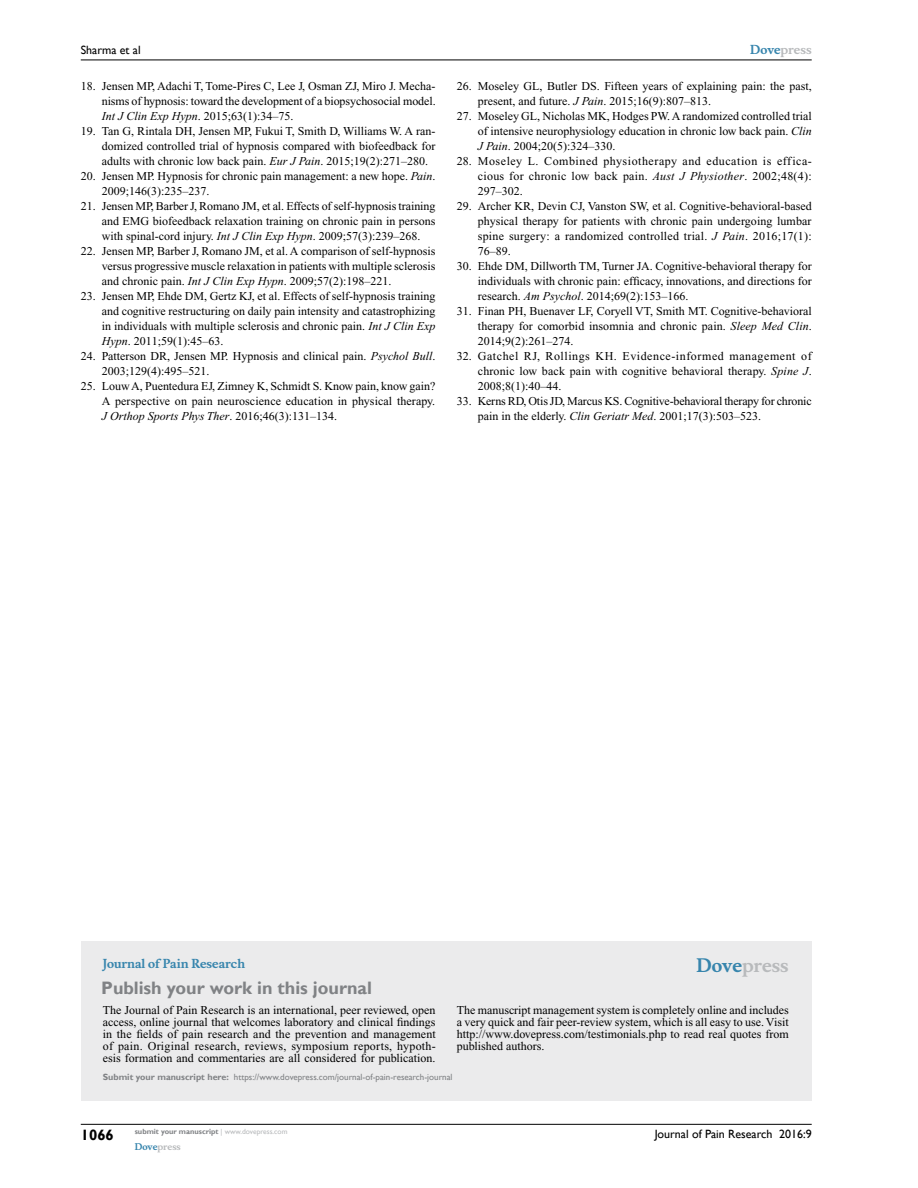
<style>
.page{position:relative;width:918px;height:1188px;background:#fff}
.page>*{position:absolute;margin:0;border:0;box-sizing:border-box;transform-origin:0 0}
.t1{font:700 18px "Gill Sans";color:#808285}
.t2{font:700 18px "Musee";color:#b8babc}
.t3{font:700 15px "Gill Sans";color:#000}
.t4{font:12px/15px "Times New Roman";color:#000;text-align:justify}
.t5{font:12px "Gill Sans";color:#000}
.t6{font:700 12px "Musee";color:#3785ad}
.t7{font:700 12px "Musee";color:#b8babc}
.t8{font:9px "Gill Sans";color:#808285}
.t9{font:700 9px "Musee";color:#b8babc}
.t10{font:700 7.5px "Gill Sans";color:#808285}
.s1{font-style:italic}
.s2{color:#3785ad}
.s3{font-weight:700}
.s4{font-weight:400;color:#b8babc}
</style>
<div class="page">
<div style="left:81px;top:941px;width:731px;height:159px;background:#ebebec"></div>
<hr style="left:81px;top:1124px;width:731px;height:1px;background:#000">
<hr style="left:81px;top:60px;width:731px;height:1px;background:#000">
<p class="t5" style="left:81px;top:43px;width:61px">Sharma et al</p>
<p class="t4" style="left:102px;top:79px;width:335px;text-indent:-21px">18. Jensen MP, Adachi T, Tome-Pires C, Lee J, Osman ZJ, Miro J. Mecha&shy;nisms of hypnosis: toward the development of a biopsychosocial model.<br><span class="s1">Int J Clin Exp Hypn</span>. 2015;63(1):34–75.</p>
<p class="t4" style="left:102px;top:124px;width:335px;text-indent:-21px">19. Tan G, Rintala DH, Jensen MP, Fukui T, Smith D, Williams W. A ran&shy;domized controlled trial of hypnosis compared with biofeedback for adults with chronic low back pain. <span class="s1">Eur J Pain</span>. 2015;19(2):271–280.</p>
<p class="t4" style="left:102px;top:169px;width:335px;text-indent:-21px">20. Jensen MP. Hypnosis for chronic pain management: a new hope. <span class="s1">Pain</span>.<br>2009;146(3):235–237.</p>
<p class="t4" style="left:102px;top:199px;width:335px;text-indent:-21px">21. Jensen MP, Barber J, Romano JM, et al. Effects of self-hypnosis training and EMG biofeedback relaxation training on chronic pain in persons with spinal-cord injury. <span class="s1">Int J Clin Exp Hypn</span>. 2009;57(3):239–268.</p>
<p class="t4" style="left:102px;top:244px;width:335px;text-indent:-21px">22. Jensen MP, Barber J, Romano JM, et al. A comparison of self-hypnosis versus progressive muscle relaxation in patients with multiple sclerosis and chronic pain. <span class="s1">Int J Clin Exp Hypn</span>. 2009;57(2):198–221.</p>
<p class="t4" style="left:102px;top:289px;width:335px;text-indent:-21px">23. Jensen MP, Ehde DM, Gertz KJ, et al. Effects of self-hypnosis training and cognitive restructuring on daily pain intensity and catastrophizing in individuals with multiple sclerosis and chronic pain. <span class="s1">Int J Clin Exp Hypn</span>. 2011;59(1):45–63.</p>
<p class="t4" style="left:102px;top:349px;width:335px;text-indent:-21px">24. Patterson DR, Jensen MP. Hypnosis and clinical pain. <span class="s1">Psychol Bull</span>.<br>2003;129(4):495–521.</p>
<p class="t4" style="left:102px;top:379px;width:335px;text-indent:-21px">25. Louw A, Puentedura EJ, Zimney K, Schmidt S. Know pain, know gain?<br>A perspective on pain neuroscience education in physical therapy.<br><span class="s1">J Orthop Sports Phys Ther</span>. 2016;46(3):131–134.</p>
<p class="t7" style="left:750px;top:43px;width:63px"><span class="s2">Dove</span>press</p>
<p class="t4" style="left:478px;top:79px;width:335px;text-indent:-21px">26. Moseley GL, Butler DS. Fifteen years of explaining pain: the past, present, and future. <span class="s1">J Pain</span>. 2015;16(9):807–813.</p>
<p class="t4" style="left:478px;top:109px;width:335px;text-indent:-21px">27. Moseley GL, Nicholas MK, Hodges PW. A randomized controlled trial of intensive neurophysiology education in chronic low back pain. <span class="s1">Clin J Pain</span>. 2004;20(5):324–330.</p>
<p class="t4" style="left:478px;top:154px;width:336px;text-indent:-21px">28. Moseley L. Combined physiotherapy and education is effica&shy;cious for chronic low back pain. <span class="s1">Aust J Physiother</span>. 2002;48(4):<br>297–302.</p>
<p class="t4" style="left:478px;top:199px;width:335px;text-indent:-21px">29. Archer KR, Devin CJ, Vanston SW, et al. Cognitive-behavioral-based physical therapy for patients with chronic pain undergoing lumbar spine surgery: a randomized controlled trial. <span class="s1">J Pain</span>. 2016;17(1):<br>76–89.</p>
<p class="t4" style="left:478px;top:259px;width:335px;text-indent:-21px">30. Ehde DM, Dillworth TM, Turner JA. Cognitive-behavioral therapy for individuals with chronic pain: efficacy, innovations, and directions for research. <span class="s1">Am Psychol</span>. 2014;69(2):153–166.</p>
<p class="t4" style="left:478px;top:304px;width:336px;text-indent:-21px">31. Finan PH, Buenaver LF, Coryell VT, Smith MT. Cognitive-behavioral therapy for comorbid insomnia and chronic pain. <span class="s1">Sleep Med Clin</span>.<br>2014;9(2):261–274.</p>
<p class="t4" style="left:478px;top:349px;width:335px;text-indent:-21px">32. Gatchel RJ, Rollings KH. Evidence-informed management of chronic low back pain with cognitive behavioral therapy. <span class="s1">Spine J</span>.<br>2008;8(1):40–44.</p>
<p class="t4" style="left:478px;top:394px;width:335px;text-indent:-21px">33. Kerns RD, Otis JD, Marcus KS. Cognitive-behavioral therapy for chronic pain in the elderly. <span class="s1">Clin Geriatr Med</span>. 2001;17(3):503–523.</p>
<p class="t6" style="left:103px;top:956px;width:144px">Journal of Pain Research</p>
<h1 class="t1" style="left:101px;top:977px;width:272px">Publish your work in this journal</h1>
<h1 class="t2" style="left:697px;top:955px;width:94px"><span class="s2">Dove</span>press</h1>
<p class="t4" style="left:103px;top:1004px;width:335px;line-height:12px">The Journal of Pain Research is an international, peer reviewed, open access, online journal that welcomes laboratory and clinical findings in the fields of pain research and the prevention and management of pain. Original research, reviews, symposium reports, hypoth&shy;esis formation and commentaries are all considered for publication.</p>
<p class="t4" style="left:457px;top:1004px;width:334px;line-height:12px">The manuscript management system is completely online and includes a very quick and fair peer-review system, which is all easy to use. Visit http://www.dovepress.com/testimonials.php to read real quotes from published authors.</p>
<p class="t8" style="left:103px;top:1072px;width:351px"><span class="s3">Submit your manuscript here:</span> https://www.dovepress.com/journal-of-pain-research-journal</p>
<p class="t3" style="left:81px;top:1126px;width:35px">1066</p>
<p class="t10" style="left:135px;top:1127px;width:154px">submit your manuscript <span class="s4">| www.dovepress.com</span></p>
<p class="t9" style="left:135px;top:1141px;width:48px"><span class="s2">Dove</span>press</p>
<p class="t5" style="left:655px;top:1127px;width:158px">Journal of Pain Research 2016:9</p>
</div>
